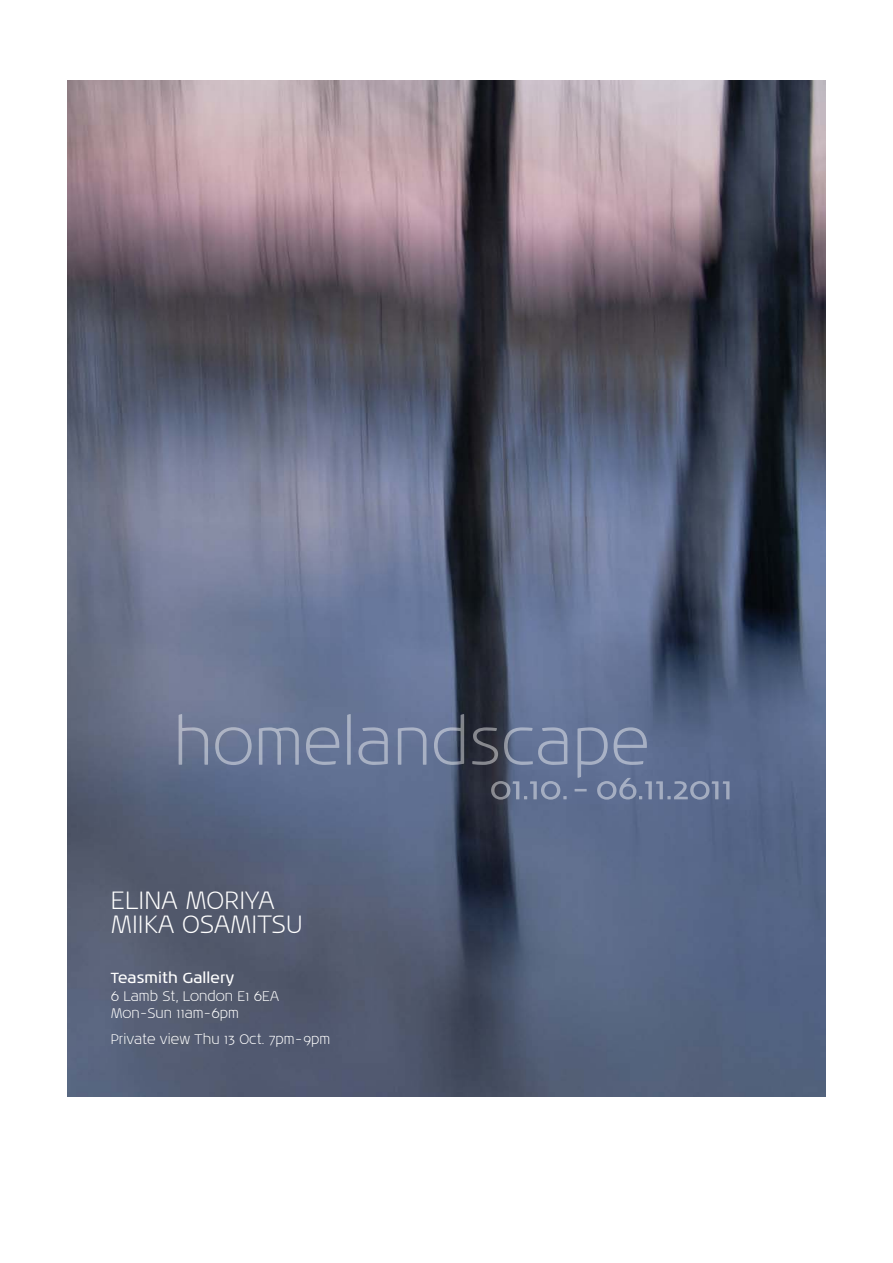
<style>
.page{position:relative;width:893px;height:1263px;background:#fff}
.page>*{position:absolute;margin:0;border:0;box-sizing:border-box;transform-origin:0 0}
.t1{font:300 25.65px "Noa LT Std";color:#fff}
.t2{font:15px "Noa LT Std";letter-spacing:.005em;color:#fff}
.t3{font:300 14.25px "Noa LT Std";color:#fff}
</style>
<div class="page">
<img style="left:67px;top:81px;width:759px;height:1015px">
<svg style="left:179px;top:714px;width:550px;height:86px;background:#63718f"></svg>
<p class="t1" style="left:111px;top:885px;width:165px">ELINA MORIYA</p>
<p class="t1" style="left:111px;top:909px;width:193px">MIIKA OSAMITSU</p>
<p class="t2" style="left:111px;top:968px;width:125px">Teasmith Gallery</p>
<p class="t3" style="left:111px;top:988px;width:170px">6 Lamb St, London E1 6EA</p>
<p class="t3" style="left:111px;top:1005px;width:130px">Mon -Sun 11am-6pm</p>
<p class="t3" style="left:111px;top:1031px;width:221px">Private view Thu 13 Oct. 7pm-9pm</p>
</div>
